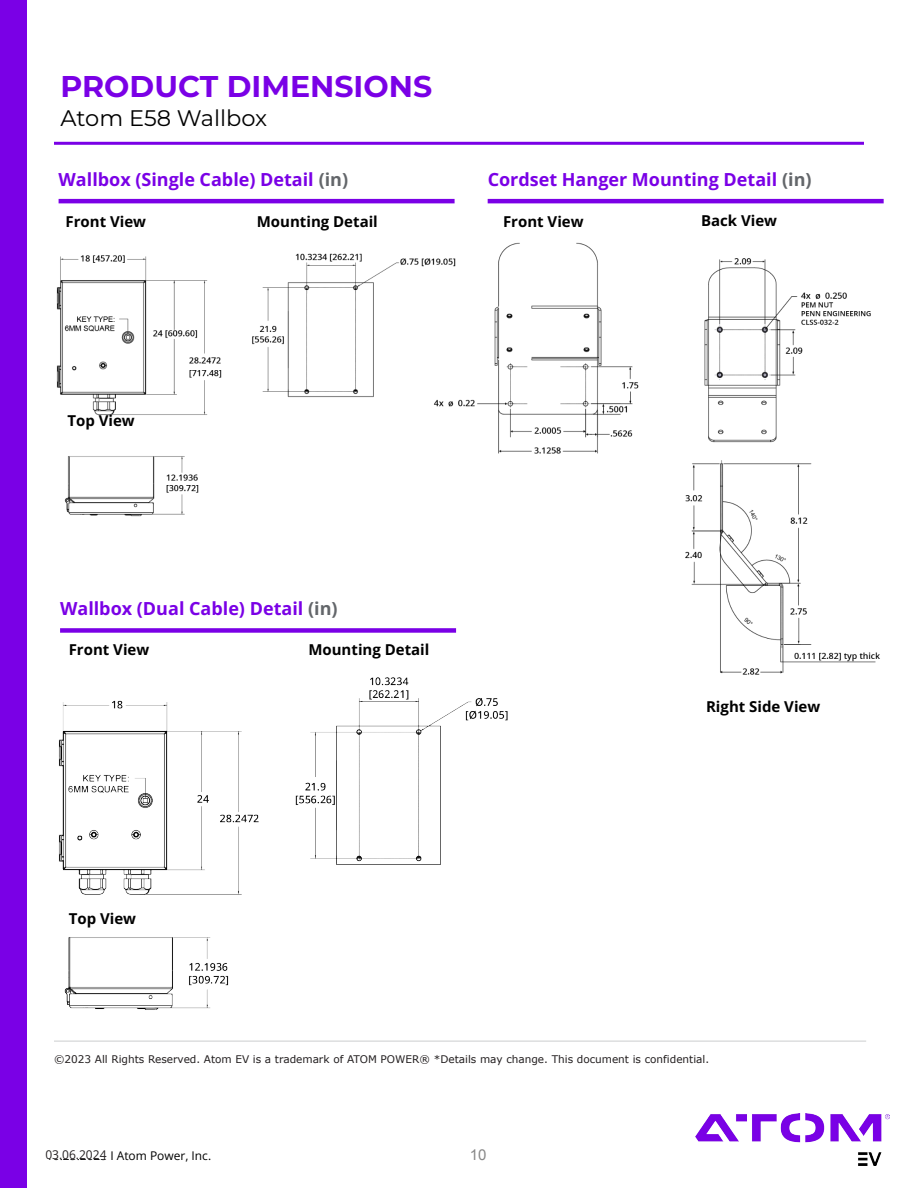
<style>
.page{position:relative;width:918px;height:1188px;background:#fff}
.page>*{position:absolute;margin:0;border:0;box-sizing:border-box;transform-origin:0 0}
.t1{font:700 30px "Montserrat";color:#7a00e6}
.t2{font:22.5px "Montserrat";color:#000}
.t3{font:700 18px "Open Sans";color:#7a00e6}
.t4{font:700 15px "Open Sans";color:#000}
.t5{font:15px "Arial";color:#888}
.t6{font:12px "Open Sans";color:#000}
.t7{font:12px "Open Sans";color:#231f20}
.t8{font:10.5px "Verdana";color:#231f20}
.s1{color:#63666a}
</style>
<div class="page">
<hr style="left:54px;top:142px;width:810px;height:3px;background:#7a00e6">
<hr style="left:54px;top:1041px;width:812px;height:1px;background:#d1d3d4">
<div style="left:0;top:0;width:27px;height:1188px;background:#7a00e6"></div>
<img style="left:696px;top:1114px;width:194px;height:51px">
<hr style="left:59px;top:199px;width:396px;height:4px;background:#7a00e6">
<hr style="left:488px;top:199px;width:396px;height:4px;background:#7a00e6">
<img style="left:59px;top:690px;width:449px;height:320px">
<img style="left:56px;top:242px;width:824px;height:444px">
<h1 class="t1" style="left:61px;top:65px;width:373px">PRODUCT DIMENSIONS</h1>
<h2 class="t2" style="left:61px;top:102px;width:208px">Atom E58 Wallbox</h2>
<h3 class="t3" style="left:59px;top:167px;width:291px">Wallbox (Single Cable) Detail <span class="s1">(in)</span></h3>
<h3 class="t3" style="left:488px;top:167px;width:325px">Cordset Hanger Mounting Detail <span class="s1">(in)</span></h3>
<h3 class="t4" style="left:66px;top:211px;width:82px">Front View</h3>
<h3 class="t4" style="left:68px;top:410px;width:69px">Top View</h3>
<h3 class="t4" style="left:257px;top:211px;width:123px">Mounting Detail</h3>
<h3 class="t3" style="left:60px;top:596px;width:279px">Wallbox (Dual Cable) Detail <span class="s1">(in)</span></h3>
<h3 class="t4" style="left:69px;top:639px;width:82px">Front View</h3>
<h3 class="t4" style="left:308px;top:639px;width:123px">Mounting Detail</h3>
<h3 class="t4" style="left:503px;top:211px;width:82px">Front View</h3>
<h3 class="t4" style="left:701px;top:210px;width:78px">Back View</h3>
<h3 class="t4" style="left:706px;top:696px;width:116px">Right Side View</h3>
<h3 class="t4" style="left:69px;top:908px;width:69px">Top View</h3>
<p class="t8" style="left:54px;top:1052px;width:657px">©2023 All Rights Reserved. Atom EV is a trademark of ATOM POWER® *Details may change. This document is confidential.</p>
<p class="t7" style="left:45px;top:1146px;width:32px">03 06</p>
<p class="t7" style="left:100px;top:1146px;width:8px">4</p>
<p class="t6" style="left:46px;top:1147px;width:167px">10.25.2023 I Atom Power, Inc.</p>
<h3 class="t5" style="left:470px;top:1145px;width:18px">10</h3>
</div>
